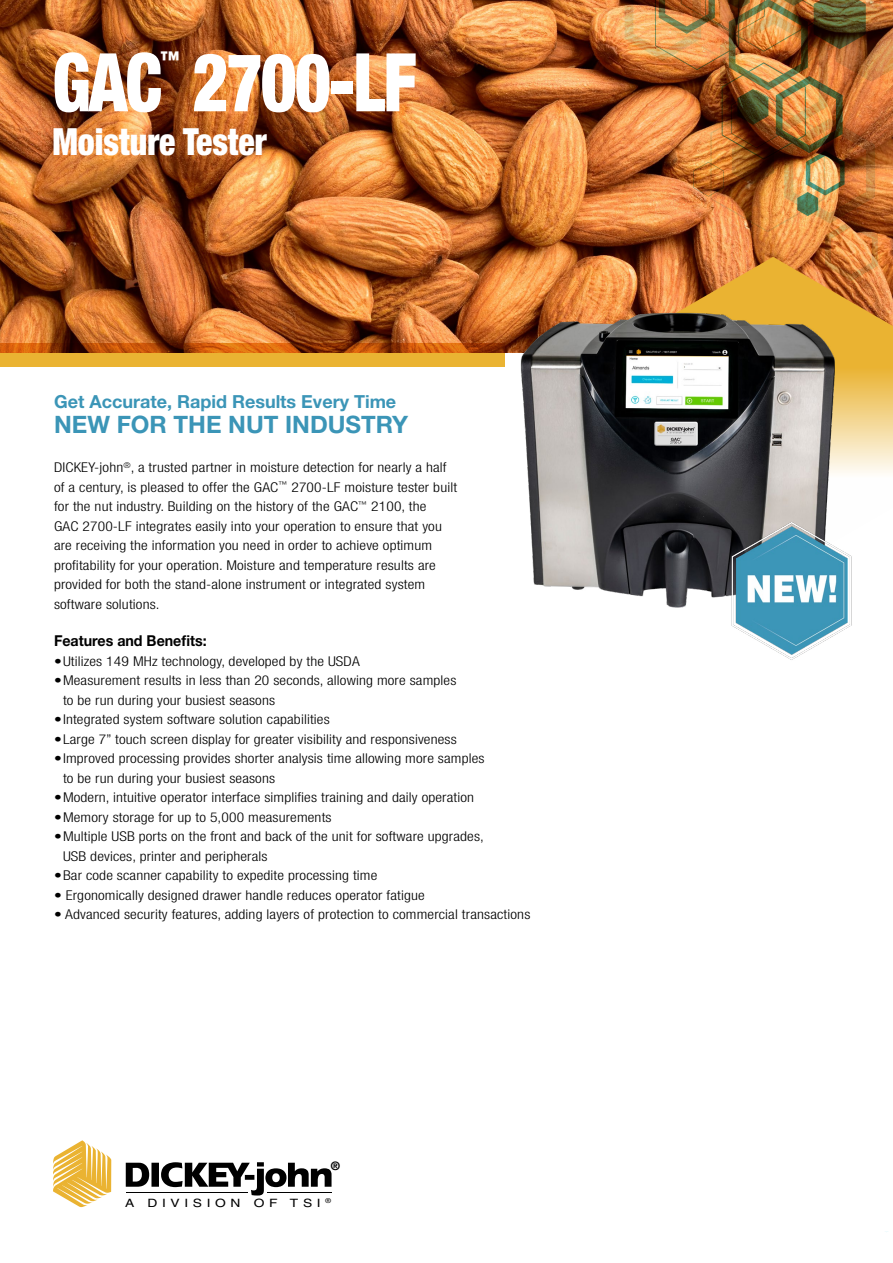
<style>
.page{position:relative;width:893px;height:1263px;background:#fff}
.page>*{position:absolute;margin:0;border:0;box-sizing:border-box;transform-origin:0 0}
.t1{font:900 condensed 81px "Helvetica Neue LT Pro";letter-spacing:-.025em;color:#fff;scale:.85 1}
.t2{font:900 condensed 37.5px "Helvetica Neue LT Pro";color:#fff;scale:.9 1}
.t3{font:700 24px "Helvetica Neue LT Pro";color:#3b95b7}
.t4{font:900 condensed 21.9px "Helvetica Neue LT Pro";color:#fff;scale:.85 1}
.t5{font:700 18px "Helvetica Neue LT Pro";color:#3b95b7}
.t6{font:700 15px "Helvetica Neue LT Pro";color:#000;scale:.95 1}
.t7{font:300 condensed 13.5px/19.5px "Helvetica Neue LT Std";letter-spacing:.01em;color:#000;scale:1.15 1}
.t8{font:700 11.7px "Helvetica";color:#000}
.t9{font:11.4px "Helvetica";letter-spacing:.335em;color:#000;scale:1.21 1}
</style>
<div class="page">
<img style="left:0;top:0;width:634px;height:343px">
<svg style="left:634px;top:281px;width:259px;height:192px;background:#e3ae56"></svg>
<img style="left:502px;top:301px;width:345px;height:307px">
<img style="left:625px;top:0;width:268px;height:281px">
<svg style="left:0;top:343px;width:504px;height:23px;background:#cf8520"></svg>
<svg style="left:53px;top:1140px;width:58px;height:67px"></svg>
<svg style="left:126px;top:1162px;width:206px;height:33px"></svg>
<hr style="left:126px;top:1193px;width:121px;height:1px;background:#000">
<hr style="left:267px;top:1193px;width:65px;height:1px;background:#000">
<img style="left:723px;top:514px;width:129px;height:146px">
<h3 class="t4" style="left:161px;top:46px;width:23px">™</h3>
<h1 class="t1" style="left:52px;top:33px;width:430px">GAC 2700-LF</h1>
<h2 class="t2" style="left:52px;top:118px;width:240px">Moisture Tester</h2>
<h3 class="t5" style="left:54px;top:390px;width:344px">Get Accurate, Rapid Results Every Time</h3>
<h3 class="t3" style="left:54px;top:410px;width:356px">NEW FOR THE NUT INDUSTRY</h3>
<p class="t7" style="left:54px;top:458px;width:352px">DICKEY-john<sup>®</sup>, a trusted partner in moisture detection for nearly a half of a century, is pleased to offer the GAC<sup>™</sup> 2700-LF moisture tester built for the nut industry. Building on the history of the GAC<sup>™</sup> 2100, the<br>GAC 2700-LF integrates easily into your operation to ensure that you are receiving the information you need in order to achieve optimum profitability for your operation. Moisture and temperature results are provided for both the stand-alone instrument or integrated system software solutions.</p>
<p class="t6" style="left:54px;top:632px;width:162px">Features and Benefits:</p>
<p class="t7" style="left:54px;top:651px;width:267px">•Utilizes 149 MHz technology, developed by the USDA</p>
<p class="t7" style="left:63px;top:671px;width:344px;text-indent:-9px">•Measurement results in less than 20 seconds, allowing more samples to be run during your busiest seasons</p>
<p class="t7" style="left:54px;top:710px;width:241px">•Integrated system software solution capabilities</p>
<p class="t7" style="left:54px;top:729px;width:352px">•Large 7” touch screen display for greater visibility and responsiveness</p>
<p class="t7" style="left:63px;top:749px;width:368px;text-indent:-9px">•Improved processing provides shorter analysis time allowing more samples to be run during your busiest seasons</p>
<p class="t7" style="left:54px;top:788px;width:367px">•Modern, intuitive operator interface simplifies training and daily operation</p>
<p class="t7" style="left:54px;top:807px;width:243px">•Memory storage for up to 5,000 measurements</p>
<p class="t7" style="left:63px;top:827px;width:367px;text-indent:-9px">•Multiple USB ports on the front and back of the unit for software upgrades,<br>USB devices, printer and peripherals</p>
<p class="t7" style="left:54px;top:866px;width:283px">•Bar code scanner capability to expedite processing time</p>
<p class="t7" style="left:54px;top:885px;width:324px">• Ergonomically designed drawer handle reduces operator fatigue</p>
<p class="t7" style="left:54px;top:905px;width:416px">• Advanced security features, adding layers of protection to commercial transactions</p>
<p class="t8" style="left:331px;top:1158px;width:10px">®</p>
<p class="t9" style="left:125px;top:1196px;width:171px">A DIVISION OF TSI <sup>®</sup></p>
</div>
